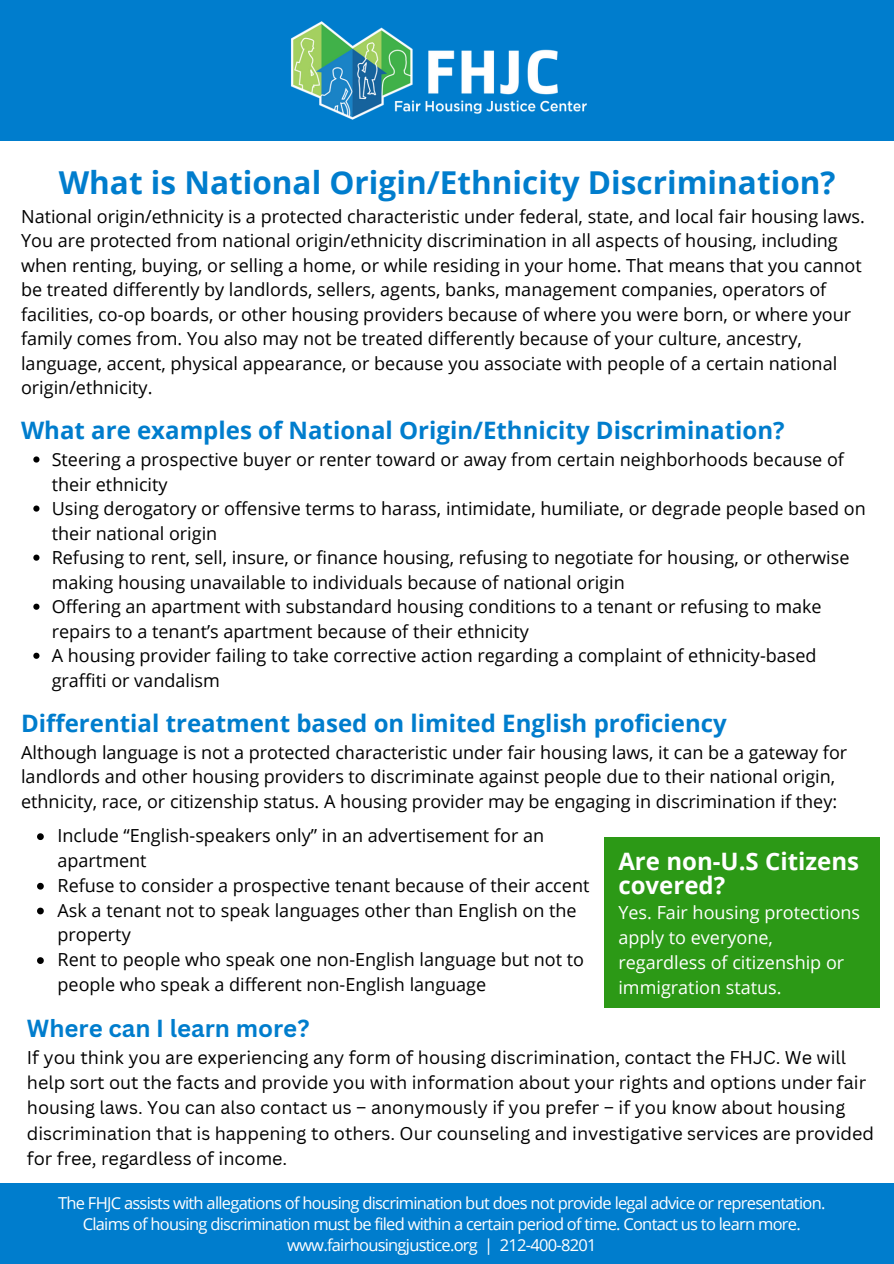
<style>
.page{position:relative;width:894px;height:1264px;background:#fff}
.page>*{position:absolute;margin:0;border:0;box-sizing:border-box;transform-origin:0 0}
.t1{font:700 31.5px "Open Sans";color:#007dcd}
.t2{font:700 24px "Open Sans";color:#007dcd}
.t3{font:700 24px/23.7px "Open Sans";color:#fff}
.t4{font:700 24px "Canva Sans";color:#007dcd}
.t5{font:18px/24.5px "Open Sans";color:#000}
.t6{font:18px/25px "Canva Sans";color:#000}
.t7{font:18px/25px "Open Sans";color:#fff}
.t8{font:16.5px/20.9px "Open Sans";letter-spacing:-.045em;color:#fff;text-align:center}
</style>
<div class="page">
<div style="left:0;top:0;width:893px;height:141px;background:#007dcd"></div>
<img style="left:291px;top:21px;width:296px;height:99px">
<svg style="left:33px;top:456px;width:6px;height:6px"></svg>
<svg style="left:33px;top:505px;width:6px;height:6px"></svg>
<svg style="left:33px;top:554px;width:6px;height:6px"></svg>
<svg style="left:33px;top:603px;width:6px;height:6px"></svg>
<svg style="left:33px;top:652px;width:6px;height:7px"></svg>
<div style="left:604px;top:837px;width:274px;height:170px;background:#2c9916"></div>
<svg style="left:37px;top:833px;width:7px;height:7px"></svg>
<svg style="left:37px;top:882px;width:7px;height:7px"></svg>
<svg style="left:37px;top:907px;width:7px;height:7px"></svg>
<svg style="left:37px;top:957px;width:7px;height:6px"></svg>
<div style="left:0;top:1183px;width:893px;height:80px;background:#007dcd"></div>
<h1 class="t1" style="left:59px;top:160px;width:778px">What is National Origin/Ethnicity Discrimination?</h1>
<p class="t5" style="left:21px;top:203px;width:845px">National origin/ethnicity is a protected characteristic under federal, state, and local fair housing laws.<br>You are protected from national origin/ethnicity discrimination in all aspects of housing, including when renting, buying, or selling a home, or while residing in your home. That means that you cannot be treated differently by landlords, sellers, agents, banks, management companies, operators of facilities, co-op boards, or other housing providers because of where you were born, or where your family comes from. You also may not be treated differently because of your culture, ancestry, language, accent, physical appearance, or because you associate with people of a certain national origin/ethnicity.</p>
<h2 class="t2" style="left:21px;top:413px;width:764px">What are examples of National Origin/Ethnicity Discrimination?</h2>
<p class="t5" style="left:52px;top:447px;width:815px">Steering a prospective buyer or renter toward or away from certain neighborhoods because of their ethnicity<br>Using derogatory or offensive terms to harass, intimidate, humiliate, or degrade people based on their national origin<br>Refusing to rent, sell, insure, or finance housing, refusing to negotiate for housing, or otherwise making housing unavailable to individuals because of national origin<br>Offering an apartment with substandard housing conditions to a tenant or refusing to make repairs to a tenant’s apartment because of their ethnicity<br>A housing provider failing to take corrective action regarding a complaint of ethnicity-based graffiti or vandalism</p>
<h2 class="t2" style="left:21px;top:706px;width:707px">Differential treatment based on limited English proficiency</h2>
<p class="t5" style="left:21px;top:739px;width:827px">Although language is not a protected characteristic under fair housing laws, it can be a gateway for landlords and other housing providers to discriminate against people due to their national origin, ethnicity, race, or citizenship status. A housing provider may be engaging in discrimination if they:</p>
<h2 class="t3" style="left:618px;top:849px;width:242px">Are non-U.S Citizens covered?</h2>
<p class="t7" style="left:618px;top:899px;width:243px">Yes. Fair housing protections apply to everyone, regardless of citizenship or immigration status.</p>
<p class="t5" style="left:57px;top:823px;width:533px">Include “English-speakers only” in an advertisement for an apartment<br>Refuse to consider a prospective tenant because of their accent Ask a tenant not to speak languages other than English on the property<br>Rent to people who speak one non-English language but not to people who speak a different non-English language</p>
<h2 class="t4" style="left:27px;top:1011px;width:284px">Where can I learn more?</h2>
<p class="t6" style="left:27px;top:1044px;width:848px">If you think you are experiencing any form of housing discrimination, contact the FHJC. We will help sort out the facts and provide you with information about your rights and options under fair housing laws. You can also contact us – anonymously if you prefer – if you know about housing discrimination that is happening to others. Our counseling and investigative services are provided for free, regardless of income.</p>
<p class="t8" style="left:58px;top:1192px;width:768px">The FHJC assists with allegations of housing discrimination but does not provide legal advice or representation.<br>Claims of housing discrimination must be filed within a certain period of time. Contact us to learn more. www.fairhousingjustice.org | 212-400-8201</p>
</div>
